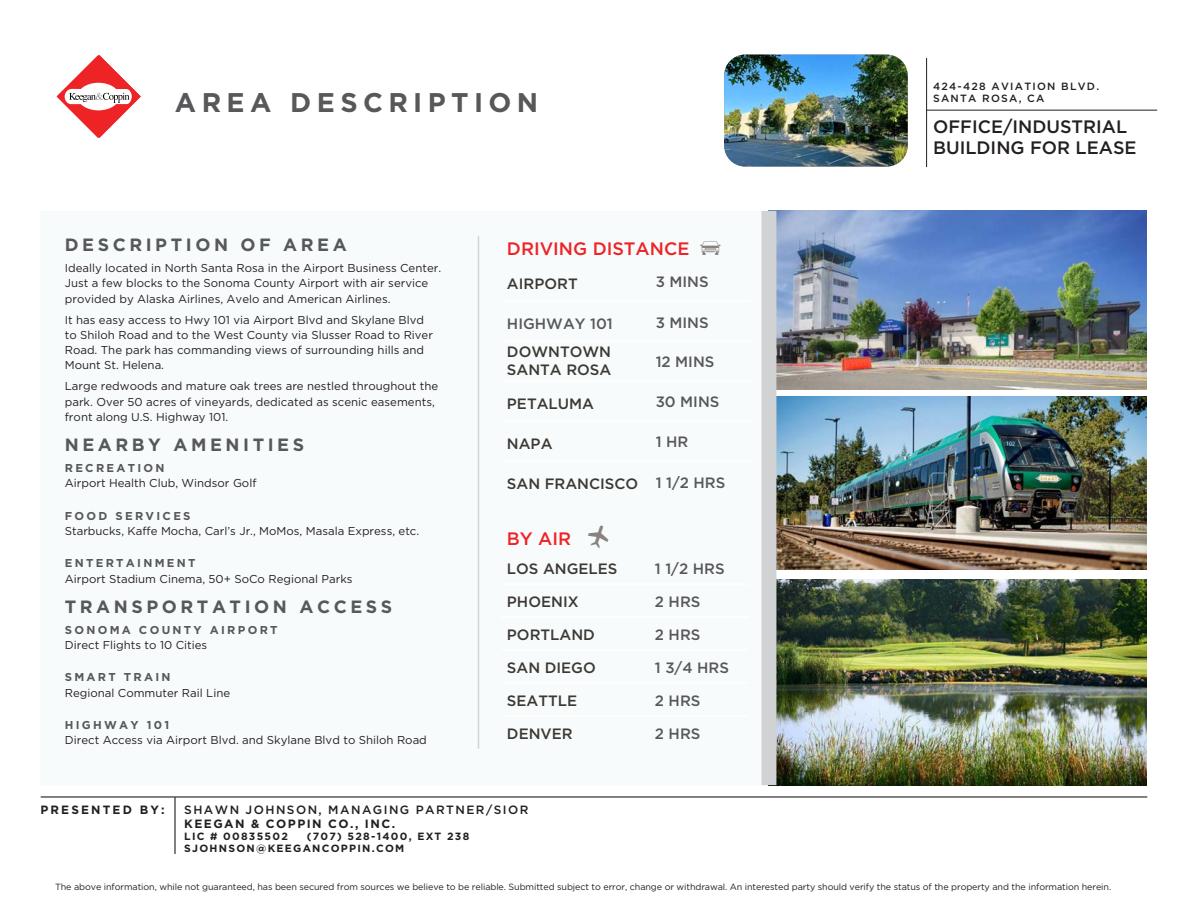
<style>
.page{position:relative;width:1188px;height:918px;background:#fff}
.page>*{position:absolute;margin:0;border:0;box-sizing:border-box;transform-origin:0 0}
.page_title{font:700 27px "Gotham";letter-spacing:.2em;color:#57585a}
.t1{font:500 18px/21px "Gotham";color:#231f20}
.t2{font:500 18px "Gotham";color:#ee2326}
.t3{font:700 17.85px "Gotham";letter-spacing:.2em;color:#57585a}
.table_content{font:500 15px/18px "Gotham";color:#3c3934}
.distance{font:500 15px "Gotham";color:#57585a}
.t4{font:500 12px "Gotham";letter-spacing:.12em;color:#231f20}
.t5{font:700 12px "Gotham";letter-spacing:.12em;color:#231f20}
.t6{font:700 12px "Gotham";letter-spacing:.18em;color:#231f20}
.body_text{font:11.4px/15.3px "Gotham";color:#231f20}
.subheader{font:700 11.4px "Gotham";letter-spacing:.2em;color:#57585a}
.t7{font:700 10.5px/12px "Gotham";letter-spacing:.12em;color:#231f20}
.t8{font:500 10.5px/12.6px "Gotham";letter-spacing:.12em;color:#231f20}
.t9{font:9px "Gotham";letter-spacing:-.01em;color:#231f20}
</style>
<div class="page">
<hr style="left:927px;top:110px;width:230px;height:1px;background:#231f20">
<hr style="left:926px;top:58px;width:1px;height:109px;background:#231f20">
<img style="left:724px;top:55px;width:184px;height:112px">
<svg style="left:57px;top:55px;width:84px;height:83px"></svg>
<hr style="left:41px;top:796px;width:1106px;height:2px;background:#231f20">
<hr style="left:174px;top:798px;width:2px;height:56px;background:#231f20">
<div style="left:40px;top:211px;width:721px;height:574px;background:#f8fbfc"></div>
<img style="left:776px;top:211px;width:371px;height:178px">
<img style="left:776px;top:397px;width:371px;height:172px">
<img style="left:776px;top:580px;width:371px;height:205px">
<div style="left:761px;top:211px;width:15px;height:574px;background:#d1d2d4"></div>
<hr style="left:478px;top:236px;width:1px;height:513px;background:#d1d2d4">
<hr style="left:501px;top:380px;width:148px;height:2px;background:#fff">
<hr style="left:649px;top:380px;width:101px;height:2px;background:#fff">
<hr style="left:501px;top:420px;width:148px;height:2px;background:#fff">
<hr style="left:649px;top:420px;width:101px;height:2px;background:#fff">
<hr style="left:501px;top:460px;width:148px;height:2px;background:#fff">
<hr style="left:649px;top:460px;width:101px;height:2px;background:#fff">
<hr style="left:501px;top:300px;width:148px;height:2px;background:#fff">
<hr style="left:649px;top:300px;width:101px;height:2px;background:#fff">
<hr style="left:501px;top:340px;width:148px;height:2px;background:#fff">
<hr style="left:649px;top:340px;width:101px;height:2px;background:#fff">
<hr style="left:501px;top:583px;width:148px;height:2px;background:#fff">
<hr style="left:649px;top:583px;width:99px;height:2px;background:#fff">
<hr style="left:501px;top:616px;width:148px;height:2px;background:#fff">
<hr style="left:649px;top:616px;width:99px;height:2px;background:#fff">
<hr style="left:501px;top:649px;width:148px;height:2px;background:#fff">
<hr style="left:649px;top:649px;width:99px;height:2px;background:#fff">
<hr style="left:501px;top:682px;width:148px;height:2px;background:#fff">
<hr style="left:649px;top:682px;width:99px;height:2px;background:#fff">
<hr style="left:501px;top:715px;width:148px;height:2px;background:#fff">
<hr style="left:649px;top:715px;width:99px;height:2px;background:#fff">
<p class="page_title" style="left:175px;top:86px;width:365px">AREA DESCRIPTION</p>
<p class="t3" style="left:65px;top:235px;width:284px">DESCRIPTION OF AREA</p>
<p class="body_text" style="left:65px;top:260px;width:378px">Ideally located in North Santa Rosa in the Airport Business Center.<br>Just a few blocks to the Sonoma County Airport with air service provided by Alaska Airlines, Avelo and American Airlines.</p>
<p class="body_text" style="left:65px;top:312px;width:370px">It has easy access to Hwy 101 via Airport Blvd and Skylane Blvd to Shiloh Road and to the West County via Slusser Road to River Road. The park has commanding views of surrounding hills and Mount St. Helena.</p>
<p class="body_text" style="left:65px;top:378px;width:375px">Large redwoods and mature oak trees are nestled throughout the park. Over 50 acres of vineyards, dedicated as scenic easements, front along U.S. Highway 101.</p>
<p class="t3" style="left:65px;top:434px;width:241px">NEARBY AMENITIES</p>
<p class="subheader" style="left:65px;top:461px;width:101px">RECREATION</p>
<p class="body_text" style="left:65px;top:475px;width:193px">Airport Health Club, Windsor Golf</p>
<p class="subheader" style="left:65px;top:509px;width:127px">FOOD SERVICES</p>
<p class="body_text" style="left:65px;top:523px;width:356px">Starbucks, Kaffe Mocha, Carl’s Jr., MoMos, Masala Express, etc.</p>
<p class="subheader" style="left:65px;top:557px;width:132px">ENTERTAINMENT</p>
<p class="body_text" style="left:65px;top:571px;width:289px">Airport Stadium Cinema, 50+ SoCo Regional Parks</p>
<p class="t3" style="left:65px;top:596px;width:329px">TRANSPORTATION ACCESS</p>
<p class="subheader" style="left:65px;top:623px;width:214px">SONOMA COUNTY AIRPORT</p>
<p class="body_text" style="left:65px;top:637px;width:144px">Direct Flights to 10 Cities</p>
<p class="subheader" style="left:65px;top:671px;width:107px">SMART TRAIN</p>
<p class="body_text" style="left:65px;top:685px;width:167px">Regional Commuter Rail Line</p>
<p class="subheader" style="left:65px;top:718px;width:106px">HIGHWAY 101</p>
<p class="body_text" style="left:65px;top:732px;width:364px">Direct Access via Airport Blvd. and Skylane Blvd to Shiloh Road</p>
<p class="t2" style="left:507px;top:239px;width:184px">DRIVING DISTANCE</p>
<p class="table_content" style="left:507px;top:274px;width:72px">AIRPORT</p>
<p class="distance" style="left:656px;top:273px;width:54px">3 MINS</p>
<p class="distance" style="left:507px;top:315px;width:107px">HIGHWAY 101</p>
<p class="distance" style="left:656px;top:314px;width:54px">3 MINS</p>
<p class="table_content" style="left:507px;top:342px;width:106px">DOWNTOWN<br>SANTA ROSA</p>
<p class="distance" style="left:656px;top:354px;width:60px">12 MINS</p>
<p class="table_content" style="left:507px;top:394px;width:89px">PETALUMA</p>
<p class="distance" style="left:656px;top:394px;width:65px">30 MINS</p>
<p class="table_content" style="left:507px;top:434px;width:47px">NAPA</p>
<p class="distance" style="left:656px;top:434px;width:34px">1 HR</p>
<p class="table_content" style="left:507px;top:474px;width:133px">SAN FRANCISCO</p>
<p class="distance" style="left:656px;top:474px;width:71px">1 1/2 HRS</p>
<p class="t2" style="left:507px;top:528px;width:66px">BY AIR</p>
<p class="table_content" style="left:507px;top:559px;width:112px">LOS ANGELES</p>
<p class="distance" style="left:655px;top:560px;width:71px">1 1/2 HRS</p>
<p class="table_content" style="left:507px;top:592px;width:73px">PHOENIX</p>
<p class="distance" style="left:655px;top:593px;width:47px">2 HRS</p>
<p class="table_content" style="left:507px;top:625px;width:90px">PORTLAND</p>
<p class="distance" style="left:655px;top:626px;width:47px">2 HRS</p>
<p class="table_content" style="left:507px;top:658px;width:90px">SAN DIEGO</p>
<p class="distance" style="left:655px;top:659px;width:76px">1 3/4 HRS</p>
<p class="table_content" style="left:507px;top:691px;width:72px">SEATTLE</p>
<p class="distance" style="left:655px;top:692px;width:47px">2 HRS</p>
<p class="table_content" style="left:507px;top:724px;width:67px">DENVER</p>
<p class="distance" style="left:655px;top:725px;width:47px">2 HRS</p>
<p class="t6" style="left:40px;top:803px;width:126px">PRESENTED BY:</p>
<p class="t4" style="left:184px;top:803px;width:346px">SHAWN JOHNSON, MANAGING PARTNER/SIOR</p>
<p class="t5" style="left:184px;top:816px;width:212px">KEEGAN &amp; COPPIN CO., INC.</p>
<p class="t7" style="left:184px;top:830px;width:105px">LIC # 00835502</p>
<p class="t7" style="left:184px;top:830px;width:287px;text-indent:123px">(707) 528-1400, EXT 238<br>SJOHNSON@KEEGANCOPPIN.COM</p>
<p class="t8" style="left:933px;top:79px;width:168px">424-428 AVIATION BLVD.<br>SANTA ROSA, CA</p>
<h2 class="t1" style="left:933px;top:116px;width:205px">OFFICE/INDUSTRIAL<br>BUILDING FOR LEASE</h2>
<p class="t9" style="left:55px;top:882px;width:1058px">The above information, while not guaranteed, has been secured from sources we believe to be reliable. Submitted subject to error, change or withdrawal. An interested party should verify the status of the property and the information herein.</p>
</div>
